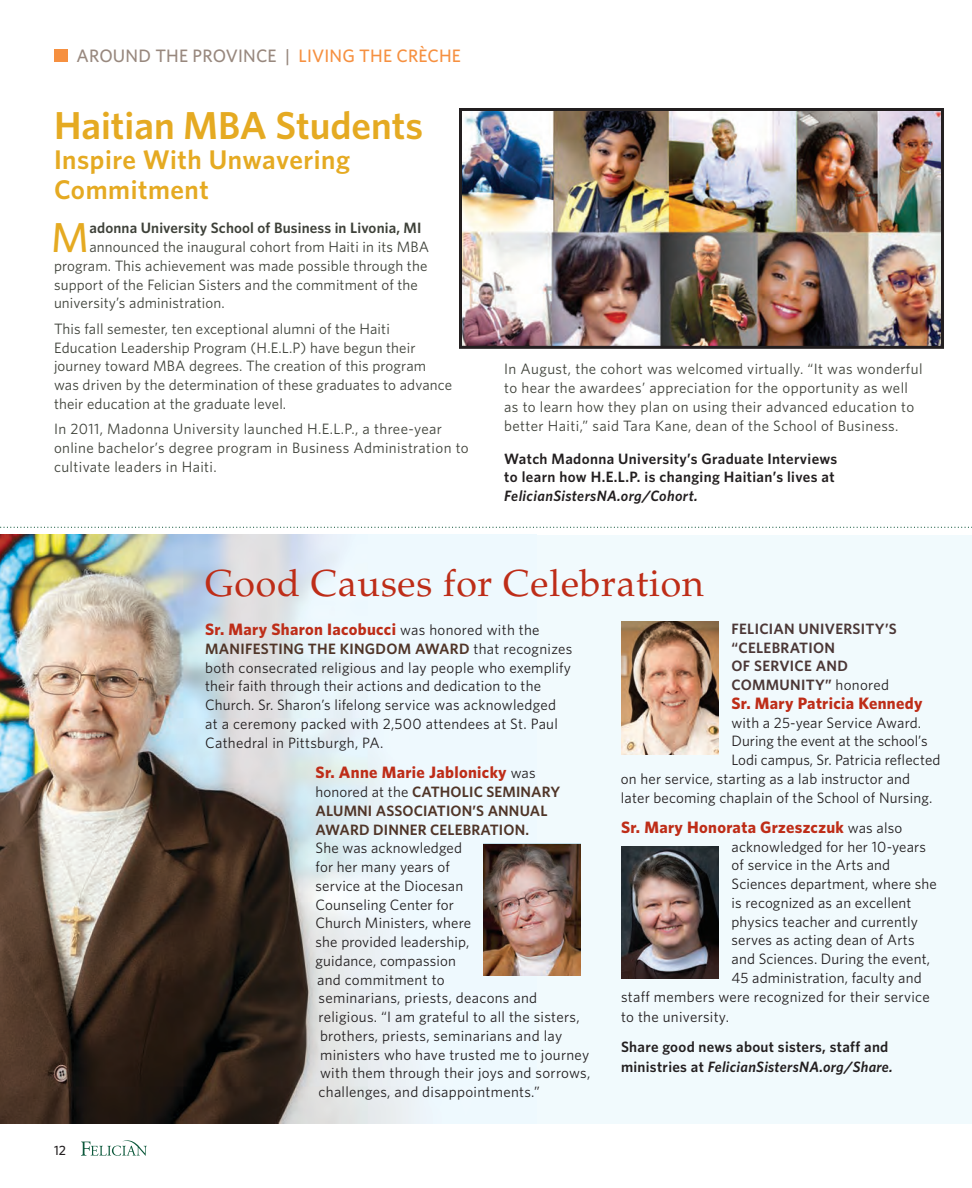
<style>
.page{position:relative;width:972px;height:1188px;background:#fff}
.page>*{position:absolute;margin:0;border:0;box-sizing:border-box;transform-origin:0 0}
.t1{font:500 41.85px "Whitney";color:#e5aa22}
.t2{font:600 39px "Whitney";color:#e5aa22}
.t3{font:37.5px "Palatino LT Pro";letter-spacing:.02em;color:#be2d18}
.t4{font:600 27px/30px "Whitney";letter-spacing:.02em;color:#e5aa22}
.t5{font:500 18px "Whitney";color:#98887e}
.t6{font:700 16.5px "Whitney";letter-spacing:.02em;color:#be2d18}
.t7{font:15px/18.9px "Whitney";letter-spacing:.01em;color:#231f20}
.t8{font:15px/18.8px "Whitney";letter-spacing:.01em;color:#3e4139}
.t9{font:600 15px/19.5px "Whitney";letter-spacing:.025em;color:#231f20}
.t10{font:600 15px/18.8px "Whitney";letter-spacing:.01em;color:#503528}
.t11{font:600 15px/18.8px "Whitney";letter-spacing:.02em;color:#4b3736}
.t12{font:600 15px "Whitney";letter-spacing:.01em;color:#3e4139}
.t13{font:italic 600 15px "Whitney";letter-spacing:.025em;color:#231f20}
.t14{font:500 13.5px "Whitney";color:#231f20}
.s1{color:#f69040}
.s2{font-weight:400;font-size:15px;color:#231f20}
.s3{font-weight:600;color:#503528}
.s4{font-weight:400;color:#231f20}
.s5{font-style:italic}
</style>
<div class="page">
<svg style="left:0;top:527px;width:972px;height:1px"></svg>
<div style="left:0;top:535px;width:972px;height:588px;background:#f1fafd"></div>
<img style="left:0;top:535px;width:536px;height:588px">
<img style="left:621px;top:622px;width:97px;height:132px">
<img style="left:483px;top:844px;width:97px;height:132px">
<img style="left:621px;top:846px;width:97px;height:133px">
<div style="left:54px;top:49px;width:14px;height:13px;background:#f69040"></div>
<svg style="left:81px;top:1140px;width:66px;height:16px"></svg>
<img style="left:459px;top:108px;width:485px;height:241px">
<p class="t5" style="left:76px;top:43px;width:386px">AROUND THE PROVINCE | <span class="s1">LIVING THE CRÈCHE</span></p>
<h2 class="t2" style="left:54px;top:100px;width:371px">Haitian MBA Students</h2>
<h3 class="t4" style="left:54px;top:144px;width:298px">Inspire With Unwavering<br>Commitment</h3>
<h1 class="t1" style="left:51px;top:210px;width:39px">M</h1>
<p class="t12" style="left:89px;top:218px;width:334px">adonna University School of Business in Livonia, MI</p>
<p class="t8" style="left:54px;top:237px;width:377px;text-indent:35px">announced the inaugural cohort from Haiti in its MBA program. This achievement was made possible through the support of the Felician Sisters and the commitment of the university’s administration.</p>
<p class="t8" style="left:54px;top:319px;width:400px">This fall semester, ten exceptional alumni of the Haiti Education Leadership Program (H.E.L.P) have begun their journey toward MBA degrees. The creation of this program was driven by the determination of these graduates to advance their education at the graduate level.</p>
<p class="t8" style="left:54px;top:419px;width:416px">In 2011, Madonna University launched H.E.L.P., a three-year online bachelor’s degree program in Business Administration to cultivate leaders in Haiti.</p>
<p class="t8" style="left:504px;top:359px;width:420px">In August, the cohort was welcomed virtually. “It was wonderful to hear the awardees’ appreciation for the opportunity as well as to learn how they plan on using their advanced education to better Haiti,” said Tara Kane, dean of the School of Business.</p>
<p class="t9" style="left:504px;top:449px;width:335px;line-height:18.8px">Watch Madonna University’s Graduate Interviews to learn how H.E.L.P. is changing Haitian’s lives at</p>
<p class="t13" style="left:504px;top:486px;width:195px">FelicianSistersNA.org/Cohort.</p>
<p class="t14" style="left:54px;top:1141px;width:14px">12</p>
<h3 class="t3" style="left:205px;top:561px;width:500px">Good Causes for Celebration</h3>
<p class="t6" style="left:205px;top:618px;width:336px">Sr. Mary Sharon Iacobucci <span class="s2">was honored with the</span></p>
<p class="t7" style="left:205px;top:639px;width:369px"><span class="s3">MANIFESTING THE KINGDOM AWARD</span> that recognizes both consecrated religious and lay people who exemplify their faith through their actions and dedication to the Church. Sr. Sharon’s lifelong service was acknowledged at a ceremony packed with 2,500 attendees at St. Paul Cathedral in Pittsburgh, PA.</p>
<p class="t11" style="left:732px;top:619px;width:167px">FELICIAN UNIVERSITY’S “CELEBRATION<br>OF SERVICE AND<br>COMMUNITY” <span class="s4">honored</span></p>
<p class="t6" style="left:732px;top:692px;width:193px">Sr. Mary Patricia Kennedy</p>
<p class="t7" style="left:732px;top:713px;width:191px">with a 25-year Service Award.</p>
<p class="t7" style="left:732px;top:731px;width:198px">During the event at the school’s</p>
<p class="t7" style="left:732px;top:750px;width:211px">Lodi campus, Sr. Patricia reflected</p>
<p class="t7" style="left:621px;top:769px;width:291px">on her service, starting as a lab instructor and</p>
<p class="t7" style="left:621px;top:788px;width:313px">later becoming chaplain of the School of Nursing.</p>
<p class="t6" style="left:621px;top:816px;width:283px">Sr. Mary Honorata Grzeszczuk <span class="s2">was also</span></p>
<p class="t7" style="left:732px;top:837px;width:196px">acknowledged for her 10-years</p>
<p class="t7" style="left:732px;top:855px;width:160px">of service in the Arts and</p>
<p class="t7" style="left:732px;top:874px;width:207px">Sciences department, where she</p>
<p class="t7" style="left:732px;top:893px;width:181px">is recognized as an excellent</p>
<p class="t7" style="left:732px;top:912px;width:188px">physics teacher and currently</p>
<p class="t7" style="left:732px;top:930px;width:185px">serves as acting dean of Arts</p>
<p class="t7" style="left:732px;top:949px;width:200px">and Sciences. During the event,</p>
<p class="t7" style="left:732px;top:968px;width:192px">45 administration, faculty and</p>
<p class="t7" style="left:621px;top:987px;width:310px">staff members were recognized for their service</p>
<p class="t7" style="left:621px;top:1007px;width:109px">to the university.</p>
<p class="t9" style="left:621px;top:1037px;width:273px">Share good news about sisters, staff and ministries at <span class="s5">FelicianSistersNA.org/Share.</span></p>
<p class="t6" style="left:316px;top:762px;width:222px">Sr. Anne Marie Jablonicky <span class="s2">was</span></p>
<p class="t10" style="left:316px;top:782px;width:246px"><span class="s4">honored at the</span> CATHOLIC SEMINARY<br>ALUMNI ASSOCIATION’S ANNUAL<br>AWARD DINNER CELEBRATION.</p>
<p class="t7" style="left:316px;top:838px;width:148px">She was acknowledged</p>
<p class="t7" style="left:316px;top:857px;width:136px">for her many years of</p>
<p class="t7" style="left:316px;top:876px;width:149px">service at the Diocesan</p>
<p class="t7" style="left:316px;top:895px;width:140px">Counseling Center for</p>
<p class="t7" style="left:316px;top:913px;width:157px">Church Ministers, where</p>
<p class="t7" style="left:316px;top:932px;width:155px">she provided leadership,</p>
<p class="t7" style="left:316px;top:951px;width:142px">guidance, compassion</p>
<p class="t7" style="left:317px;top:970px;width:129px">and commitment to</p>
<p class="t7" style="left:319px;top:988px;width:220px">seminarians, priests, deacons and</p>
<p class="t7" style="left:319px;top:1007px;width:263px">religious. “I am grateful to all the sisters,</p>
<p class="t7" style="left:320px;top:1026px;width:244px">brothers, priests, seminarians and lay</p>
<p class="t7" style="left:320px;top:1045px;width:271px">ministers who have trusted me to journey</p>
<p class="t7" style="left:320px;top:1063px;width:272px">with them through their joys and sorrows,</p>
<p class="t7" style="left:319px;top:1082px;width:223px">challenges, and disappointments.”</p>
</div>
